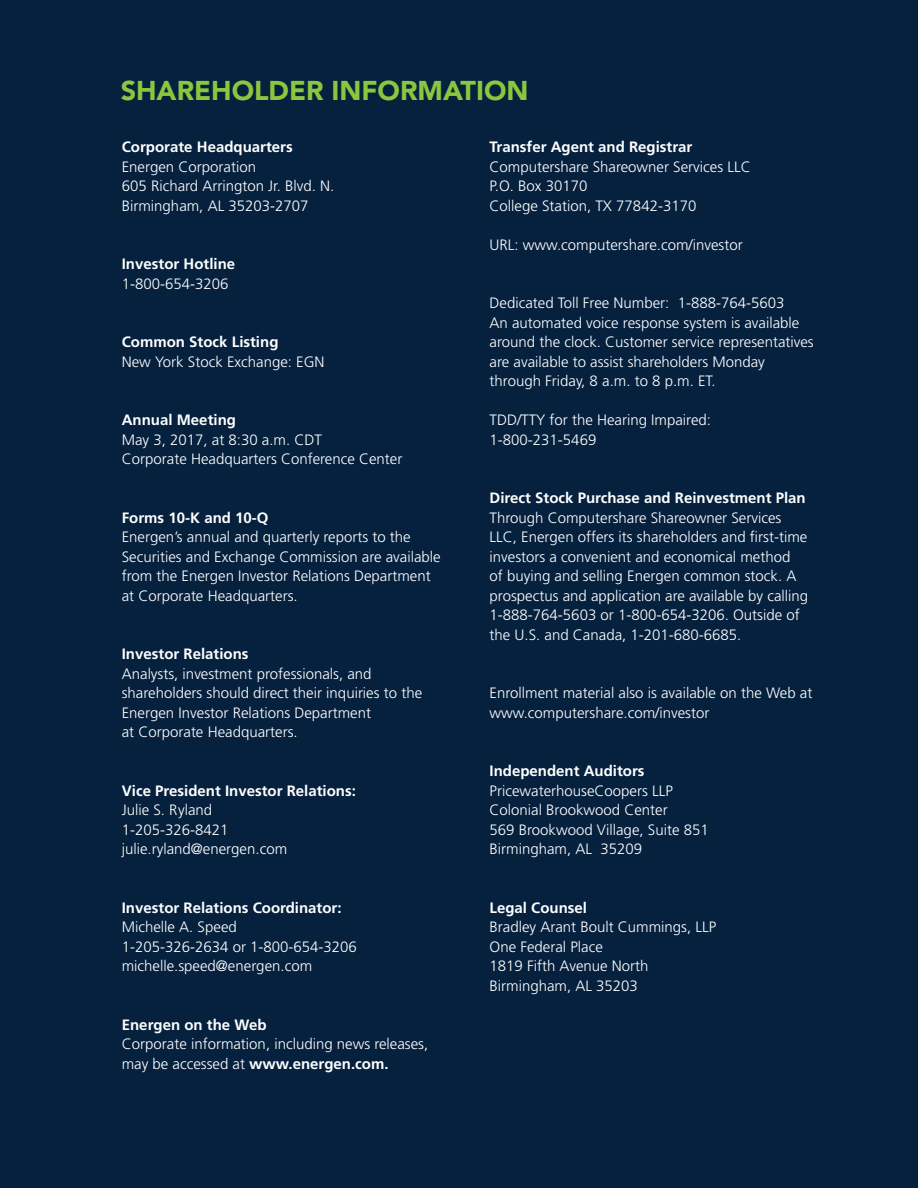
<style>
.page{position:relative;width:918px;height:1188px;background:#05213e}
.page>*{position:absolute;margin:0;border:0;box-sizing:border-box;transform-origin:0 0}
.t1{font:900 27px "Avenir";color:#8bc63f}
.t2{font:300 15px/19.5px "Frutiger LT";color:#fff}
.t3{font:700 15px "Frutiger LT";color:#fff}
.s1{font-weight:700}
</style>
<div class="page">
<h1 class="t1" style="left:121px;top:74px;width:409px">SHAREHOLDER INFORMATION</h1>
<p class="t3" style="left:122px;top:138px;width:172px">Corporate Headquarters</p>
<p class="t2" style="left:122px;top:157px;width:214px">Energen Corporation<br>605 Richard Arrington Jr. Blvd. N.<br>Birmingham, AL 35203-2707</p>
<p class="t3" style="left:122px;top:255px;width:115px">Investor Hotline</p>
<p class="t2" style="left:122px;top:274px;width:108px">1-800-654-3206</p>
<p class="t3" style="left:122px;top:333px;width:158px">Common Stock Listing</p>
<p class="t2" style="left:122px;top:352px;width:204px">New York Stock Exchange: EGN</p>
<p class="t3" style="left:122px;top:411px;width:116px">Annual Meeting</p>
<p class="t2" style="left:122px;top:430px;width:282px">May 3, 2017, at 8:30 a.m. CDT<br>Corporate Headquarters Conference Center</p>
<p class="t3" style="left:122px;top:509px;width:148px">Forms 10-K and 10-Q</p>
<p class="t2" style="left:122px;top:528px;width:320px">Energen’s annual and quarterly reports to the Securities and Exchange Commission are available from the Energen Investor Relations Department at Corporate Headquarters.</p>
<p class="t3" style="left:122px;top:645px;width:128px">Investor Relations</p>
<p class="t2" style="left:122px;top:664px;width:302px">Analysts, investment professionals, and shareholders should direct their inquiries to the Energen Investor Relations Department<br>at Corporate Headquarters.</p>
<p class="t3" style="left:122px;top:782px;width:236px">Vice President Investor Relations:</p>
<p class="t2" style="left:122px;top:801px;width:167px">Julie S. Ryland<br>1-205-326-8421 julie.ryland@energen.com</p>
<p class="t3" style="left:122px;top:899px;width:221px">Investor Relations Coordinator:</p>
<p class="t2" style="left:122px;top:918px;width:237px">Michelle A. Speed<br>1-205-326-2634 or 1-800-654-3206 michelle.speed@energen.com</p>
<p class="t3" style="left:122px;top:1016px;width:146px">Energen on the Web</p>
<p class="t2" style="left:122px;top:1035px;width:308px">Corporate information, including news releases, may be accessed at <span class="s1">www.energen.com.</span></p>
<p class="t3" style="left:490px;top:138px;width:204px">Transfer Agent and Registrar</p>
<p class="t2" style="left:490px;top:157px;width:263px">Computershare Shareowner Services LLC<br>P.O. Box 30170<br>College Station, TX 77842-3170</p>
<p class="t2" style="left:490px;top:235px;width:255px">URL: www.computershare.com/investor</p>
<p class="t2" style="left:490px;top:294px;width:326px">Dedicated Toll Free Number: 1-888-764-5603<br>An automated voice response system is available around the clock. Customer service representatives are available to assist shareholders Monday through Friday, 8 a.m. to 8 p.m. ET.</p>
<p class="t2" style="left:490px;top:411px;width:223px">TDD/TTY for the Hearing Impaired:<br>1-800-231-5469</p>
<p class="t3" style="left:490px;top:489px;width:318px">Direct Stock Purchase and Reinvestment Plan</p>
<p class="t2" style="left:490px;top:508px;width:320px">Through Computershare Shareowner Services LLC, Energen offers its shareholders and first-time investors a convenient and economical method<br>of buying and selling Energen common stock. A prospectus and application are available by calling 1-888-764-5603 or 1-800-654-3206. Outside of the U.S. and Canada, 1-201-680-6685.</p>
<p class="t2" style="left:490px;top:684px;width:324px">Enrollment material also is available on the Web at www.computershare.com/investor</p>
<p class="t3" style="left:490px;top:762px;width:157px">Independent Auditors</p>
<p class="t2" style="left:490px;top:781px;width:221px">PricewaterhouseCoopers LLP<br>Colonial Brookwood Center<br>569 Brookwood Village, Suite 851<br>Birmingham, AL 35209</p>
<p class="t3" style="left:490px;top:899px;width:99px">Legal Counsel</p>
<p class="t2" style="left:490px;top:918px;width:228px">Bradley Arant Boult Cummings, LLP<br>One Federal Place<br>1819 Fifth Avenue North<br>Birmingham, AL 35203</p>
</div>
